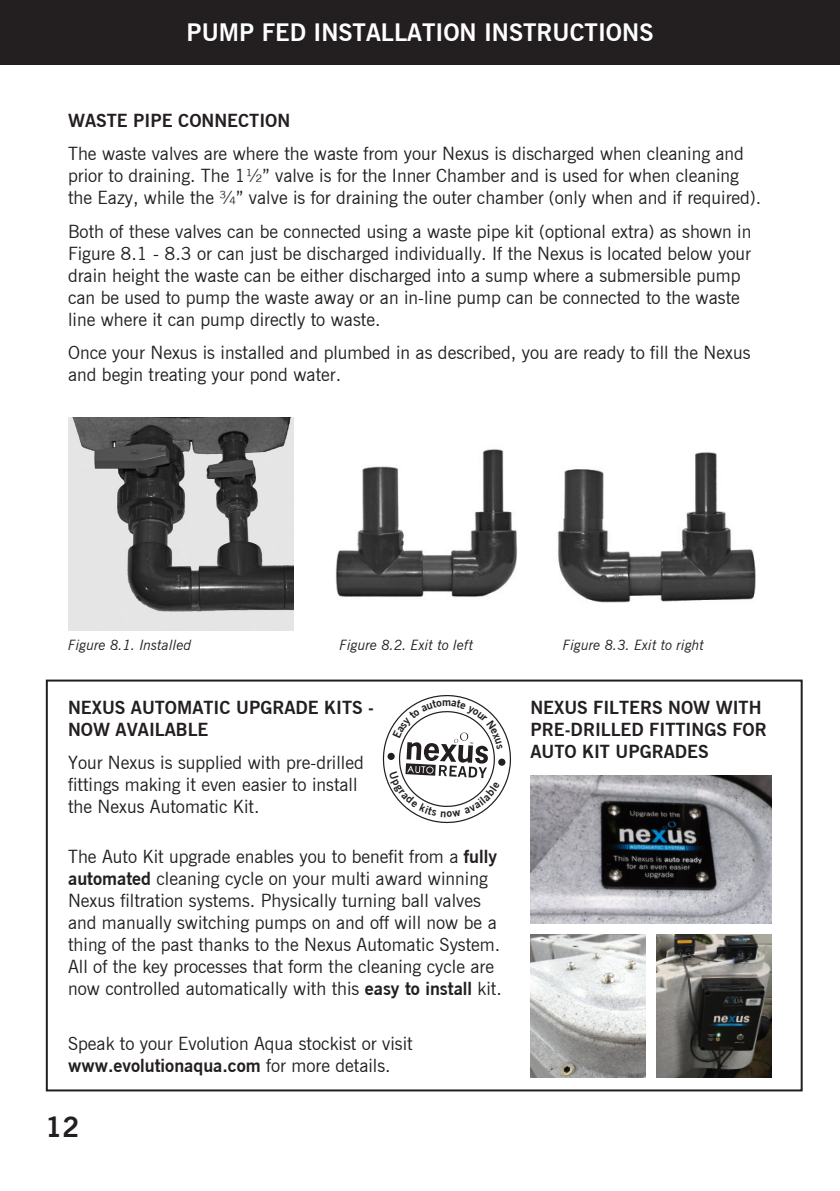
<style>
.page{position:relative;width:840px;height:1191px;background:#fff}
.page>*{position:absolute;margin:0;border:0;box-sizing:border-box;transform-origin:0 0}
.t1{font:700 28px "News Gothic BT";color:#231f20}
.t2{font:700 24px "News Gothic BT";color:#fff}
.t3{font:18px/22px "News Gothic BT";color:#231f20}
.t4{font:700 18px/22px "News Gothic BT";color:#231f20}
.t5{font:italic 14px "News Gothic BT";color:#231f20}
.t6{font:700 11px "News Gothic BT";color:#231f20}
.s1{font-weight:700}
</style>
<div class="page">
<div style="left:0;top:0;width:839px;height:64px;background:#231f20"></div>
<img style="left:69px;top:417px;width:225px;height:214px">
<img style="left:335px;top:449px;width:182px;height:148px">
<img style="left:557px;top:452px;width:199px;height:151px">
<div style="left:46px;top:679px;width:756px;height:412px;border:2px solid #231f20"></div>
<img style="left:530px;top:935px;width:115px;height:142px">
<img style="left:530px;top:775px;width:241px;height:148px">
<img style="left:656px;top:935px;width:115px;height:142px">
<svg style="left:382px;top:695px;width:129px;height:129px"></svg>
<p class="t2" style="left:186px;top:18px;width:468px">PUMP FED INSTALLATION INSTRUCTIONS</p>
<p class="t4" style="left:68px;top:110px;width:224px">WASTE PIPE CONNECTION</p>
<p class="t3" style="left:68px;top:143px;width:694px">The waste valves are where the waste from your Nexus is discharged when cleaning and prior to draining. The 1½” valve is for the Inner Chamber and is used for when cleaning the Eazy, while the ¾” valve is for draining the outer chamber (only when and if required).</p>
<p class="t3" style="left:68px;top:220px;width:684px">Both of these valves can be connected using a waste pipe kit (optional extra) as shown in Figure 8.1 - 8.3 or can just be discharged individually. If the Nexus is located below your drain height the waste can be either discharged into a sump where a submersible pump can be used to pump the waste away or an in-line pump can be connected to the waste line where it can pump directly to waste.</p>
<p class="t3" style="left:68px;top:342px;width:683px">Once your Nexus is installed and plumbed in as described, you are ready to fill the Nexus and begin treating your pond water.</p>
<p class="t5" style="left:68px;top:637px;width:125px">Figure 8.1. Installed</p>
<p class="t5" style="left:339px;top:637px;width:135px">Figure 8.2. Exit to left</p>
<p class="t5" style="left:562px;top:637px;width:143px">Figure 8.3. Exit to right</p>
<p class="t6" style="left:442px;top:695px;width:11px">m</p>
<p class="t4" style="left:68px;top:696px;width:307px">NEXUS AUTOMATIC UPGRADE KITS -<br>NOW AVAILABLE</p>
<p class="t3" style="left:68px;top:751px;width:297px">Your Nexus is supplied with pre-drilled fittings making it even easier to install the Nexus Automatic Kit.</p>
<p class="t3" style="left:68px;top:845px;width:435px">The Auto Kit upgrade enables you to benefit from a <span class="s1">fully automated</span> cleaning cycle on your multi award winning Nexus filtration systems. Physically turning ball valves and manually switching pumps on and off will now be a thing of the past thanks to the Nexus Automatic System.<br>All of the key processes that form the cleaning cycle are now controlled automatically with this <span class="s1">easy to install</span> kit.</p>
<p class="t3" style="left:68px;top:1032px;width:346px">Speak to your Evolution Aqua stockist or visit <span class="s1">www.evolutionaqua.com</span> for more details.</p>
<p class="t1" style="left:45px;top:1110px;width:35px">12</p>
<p class="t4" style="left:530px;top:696px;width:238px">NEXUS FILTERS NOW WITH<br>PRE-DRILLED FITTINGS FOR<br>AUTO KIT UPGRADES</p>
</div>
